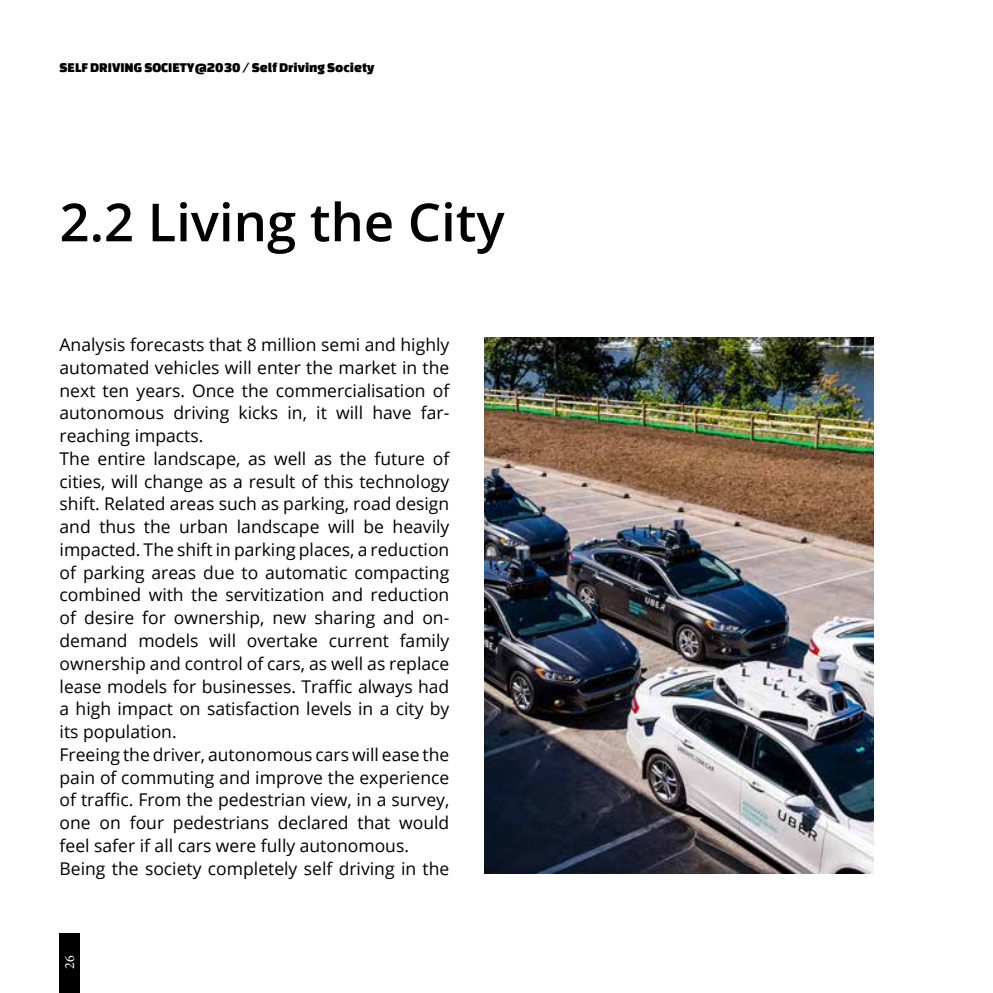
<style>
.page{position:relative;width:993px;height:993px;background:#fff}
.page>*{position:absolute;margin:0;border:0;box-sizing:border-box;transform-origin:0 0}
.t1{font:600 52.5px "Open Sans";color:#000}
.t2{font:17.5px/22.8px "Open Sans";color:#000}
.t3{font:14px "Changa One";color:#000}
.t4{font:14px "Minion Pro";color:#fff}
</style>
<div class="page">
<div style="left:60px;top:933px;width:20px;height:59px;background:#000"></div>
<img style="left:484px;top:337px;width:389px;height:536px">
<p class="t3" style="left:60px;top:60px;width:316px">SELF DRIVING SOCIETY@2030 / Self Driving Society</p>
<h1 class="t1" style="left:60px;top:186px;width:446px">2.2 Living the City</h1>
<p class="t2" style="left:60px;top:333px;width:391px">Analysis forecasts that 8 million semi and highly automated vehicles will enter the market in the next ten years. Once the commercialisation of autonomous driving kicks in, it will have far&shy;reaching impacts.<br>The entire landscape, as well as the future of cities, will change as a result of this technology shift. Related areas such as parking, road design and thus the urban landscape will be heavily impacted. The shift in parking places, a reduction of parking areas due to automatic compacting combined with the servitization and reduction of desire for ownership, new sharing and on&shy;demand models will overtake current family ownership and control of cars, as well as replace lease models for businesses. Traffic always had a high impact on satisfaction levels in a city by its population.<br>Freeing the driver, autonomous cars will ease the pain of commuting and improve the experience of traffic. From the pedestrian view, in a survey, one on four pedestrians declared that would feel safer if all cars were fully autonomous.<br>Being the society completely self driving in the</p>
<p class="t4" style="left:60px;top:968px;width:15px;rotate:-90deg">26</p>
</div>
